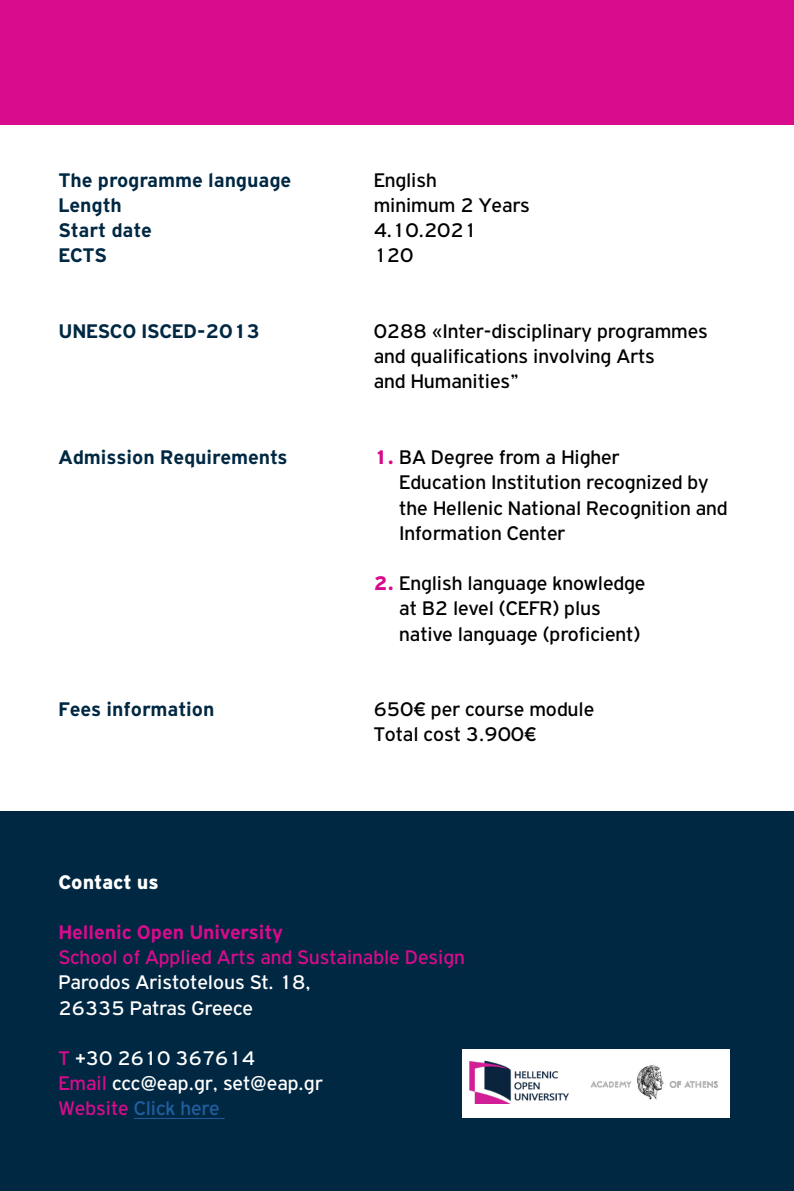
<style>
.page{position:relative;width:794px;height:1191px;background:#fff}
.page>*{position:absolute;margin:0;border:0;box-sizing:border-box;transform-origin:0 0}
.t1{font:21px/25.2px "PF Highway Gothic";color:#000}
.t2{font:21px/25.2px "PF Highway Gothic";color:#fff}
.t3{font:700 21px "PF Highway Gothic";color:#012842}
.t4{font:21px "PF Highway Gothic";color:#d70b8c}
.t5{font:700 21px "PF Highway Gothic";color:#d70b8c}
.t6{font:900 21px "PF Highway Gothic";color:#fff}
.s1{font-weight:900;color:#d70b8c}
.s2{color:#d70b8c}
.s3{color:#215e9e}
</style>
<div class="page">
<div style="left:0;top:811px;width:794px;height:380px;background:#012842"></div>
<div style="left:0;top:0;width:793px;height:124px;background:#d70b8c"></div>
<hr style="left:134px;top:1118px;width:91px;height:1px;background:#215e9e">
<div style="left:461px;top:1049px;width:268px;height:68px;background:#fff"></div>
<img style="left:470px;top:1060px;width:99px;height:43px">
<img style="left:590px;top:1065px;width:128px;height:35px">
<p class="t3" style="left:59px;top:168px;width:234px">The programme language</p>
<p class="t1" style="left:374px;top:167px;width:65px">English</p>
<p class="t3" style="left:59px;top:194px;width:65px">Length</p>
<p class="t1" style="left:374px;top:192px;width:157px">minimum 2 Years</p>
<p class="t3" style="left:59px;top:219px;width:95px">Start date</p>
<p class="t1" style="left:374px;top:218px;width:105px">4.10.2021</p>
<p class="t3" style="left:59px;top:244px;width:50px">ECTS</p>
<p class="t1" style="left:374px;top:243px;width:41px">120</p>
<p class="t3" style="left:59px;top:320px;width:203px">UNESCO ISCED-2013</p>
<p class="t1" style="left:374px;top:318px;width:336px">0288 «Inter-disciplinary programmes and qualifications involving Arts<br>and Humanities”</p>
<p class="t3" style="left:59px;top:446px;width:230px">Admission Requirements</p>
<p class="t1" style="left:399px;top:444px;width:329px;text-indent:-26px"><span class="s1">1.</span> BA Degree from a Higher<br>Education Institution recognized by the Hellenic National Recognition and<br>Information Center</p>
<p class="t1" style="left:399px;top:570px;width:248px;text-indent:-26px"><span class="s1">2.</span> English language knowledge at B2 level (CEFR) plus native language (proficient)</p>
<p class="t3" style="left:59px;top:698px;width:157px">Fees information</p>
<p class="t1" style="left:374px;top:696px;width:222px">650€ per course module<br>Total cost 3.900€</p>
<p class="t6" style="left:59px;top:870px;width:102px">Contact us</p>
<p class="t5" style="left:59px;top:920px;width:226px">Hellenic Open University</p>
<p class="t4" style="left:59px;top:946px;width:408px">School of Applied Arts and Sustainable Design</p>
<p class="t2" style="left:59px;top:969px;width:253px">Parodos Aristotelous St. 18,<br>26335 Patras Greece</p>
<p class="t2" style="left:59px;top:1045px;width:266px"><span class="s2">Τ</span> +30 2610 367614<br><span class="s2">Email</span> ccc@eap.gr, set@eap.gr<br><span class="s2">Website</span> <span class="s3">Click here</span></p>
</div>
